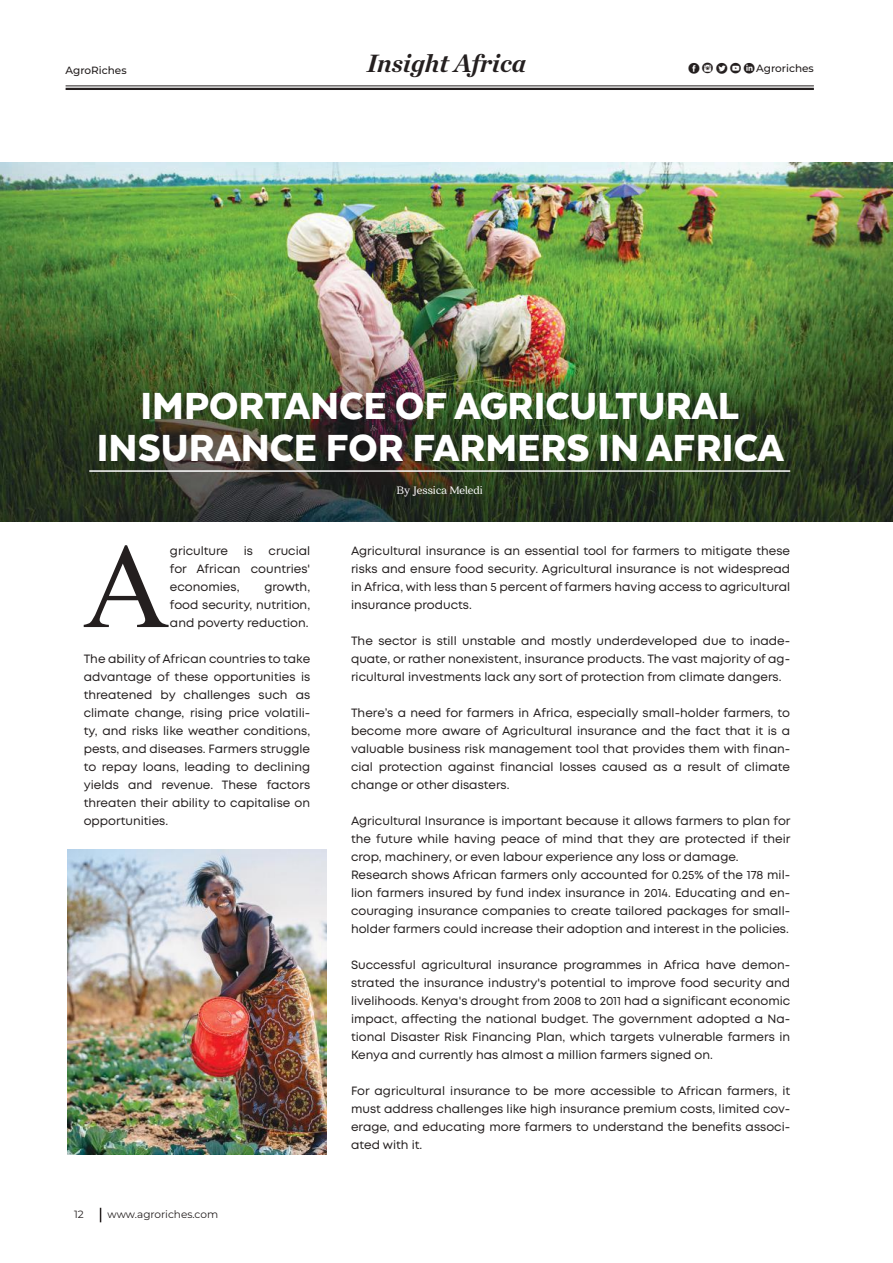
<style>
.page{position:relative;width:893px;height:1263px;background:#fff}
.page>*{position:absolute;margin:0;border:0;box-sizing:border-box;transform-origin:0 0}
.t1{font:120.75px "Times New Roman";color:#241f1f}
.t2{font:900 43.5px/42px "Texta Alt";color:#fff;text-align:center}
.t3{font:italic 700 25.5px "Chronicle Deck";color:#241f1f}
.t4{font:12px/18px "Mont";color:#241f1f;text-align:justify}
.t5{font:12px "Quincy CF";color:#fff}
.t6{font:500 10.5px "Montserrat";color:#241f1f}
.t7{font:10.5px "Montserrat";color:#241f1f}
.s1{font-family:"Social Circles";font-weight:400;font-size:19.5px}
</style>
<div class="page">
<img style="left:0;top:163px;width:893px;height:359px">
<img style="left:68px;top:850px;width:258px;height:305px">
<svg style="left:100px;top:1208px;width:1px;height:14px"></svg>
<hr style="left:66px;top:86px;width:748px;height:1px;background:#241f1f">
<hr style="left:66px;top:88px;width:748px;height:2px;background:#241f1f">
<hr style="left:89px;top:470px;width:701px;height:2px;background:#fff">
<p class="t6" style="left:66px;top:63px;width:63px">AgroRiches</p>
<h3 class="t3" style="left:367px;top:42px;width:161px">Insight Africa</h3>
<p class="t6" style="left:687px;top:61px;width:128px"><span class="s1">fityl</span>Agroriches</p>
<h2 class="t2" style="left:97px;top:384px;width:688px">IMPORTANCE OF AGRICULTURAL<br>INSURANCE FOR FARMERS IN AFRICA</h2>
<h1 class="t1" style="left:83px;top:501px;width:89px">A</h1>
<p class="t4" style="left:170px;top:542px;width:60px">griculture</p>
<p class="t4" style="left:244px;top:542px;width:11px">is</p>
<p class="t4" style="left:170px;top:542px;width:142px;text-indent:99px">crucial for African countries' economies,</p>
<p class="t4" style="left:170px;top:578px;width:142px;text-indent:94px">growth, food security, nutrition, and poverty reduction.</p>
<p class="t4" style="left:84px;top:650px;width:228px">The ability of African countries to take advantage of these opportunities is threatened by challenges such as climate change, rising price volatili&shy;ty, and risks like weather conditions, pests, and diseases. Farmers struggle to repay loans, leading to declining yields and revenue. These factors threaten their ability to capitalise on opportunities.</p>
<p class="t7" style="left:74px;top:1207px;width:11px">12</p>
<p class="t7" style="left:108px;top:1207px;width:112px">www.agroriches.com</p>
<p class="t5" style="left:397px;top:483px;width:87px">By Jessica Meledi</p>
<p class="t4" style="left:351px;top:542px;width:441px">Agricultural insurance is an essential tool for farmers to mitigate these risks and ensure food security. Agricultural insurance is not widespread in Africa, with less than 5 percent of farmers having access to agricultural insurance products.</p>
<p class="t4" style="left:351px;top:632px;width:441px">The sector is still unstable and mostly underdeveloped due to inade&shy;quate, or rather nonexistent, insurance products. The vast majority of ag&shy;ricultural investments lack any sort of protection from climate dangers.</p>
<p class="t4" style="left:351px;top:704px;width:441px">There’s a need for farmers in Africa, especially small-holder farmers, to become more aware of Agricultural insurance and the fact that it is a valuable business risk management tool that provides them with finan&shy;cial protection against financial losses caused as a result of climate change or other disasters.</p>
<p class="t4" style="left:351px;top:812px;width:441px;text-align:left">Agricultural Insurance is important because it allows farmers to plan for the future while having peace of mind that they are protected if their crop, machinery, or even labour experience any loss or damage.<br>Research shows African farmers only accounted for 0.25% of the 178 mil&shy;lion farmers insured by fund index insurance in 2014. Educating and en&shy;couraging insurance companies to create tailored packages for small&shy;holder farmers could increase their adoption and interest in the policies.</p>
<p class="t4" style="left:351px;top:956px;width:441px">Successful agricultural insurance programmes in Africa have demon&shy;strated the insurance industry's potential to improve food security and livelihoods. Kenya's drought from 2008 to 2011 had a significant economic impact, affecting the national budget. The government adopted a Na&shy;tional Disaster Risk Financing Plan, which targets vulnerable farmers in Kenya and currently has almost a million farmers signed on.</p>
<p class="t4" style="left:351px;top:1082px;width:441px">For agricultural insurance to be more accessible to African farmers, it must address challenges like high insurance premium costs, limited cov&shy;erage, and educating more farmers to understand the benefits associ&shy;ated with it.</p>
</div>
